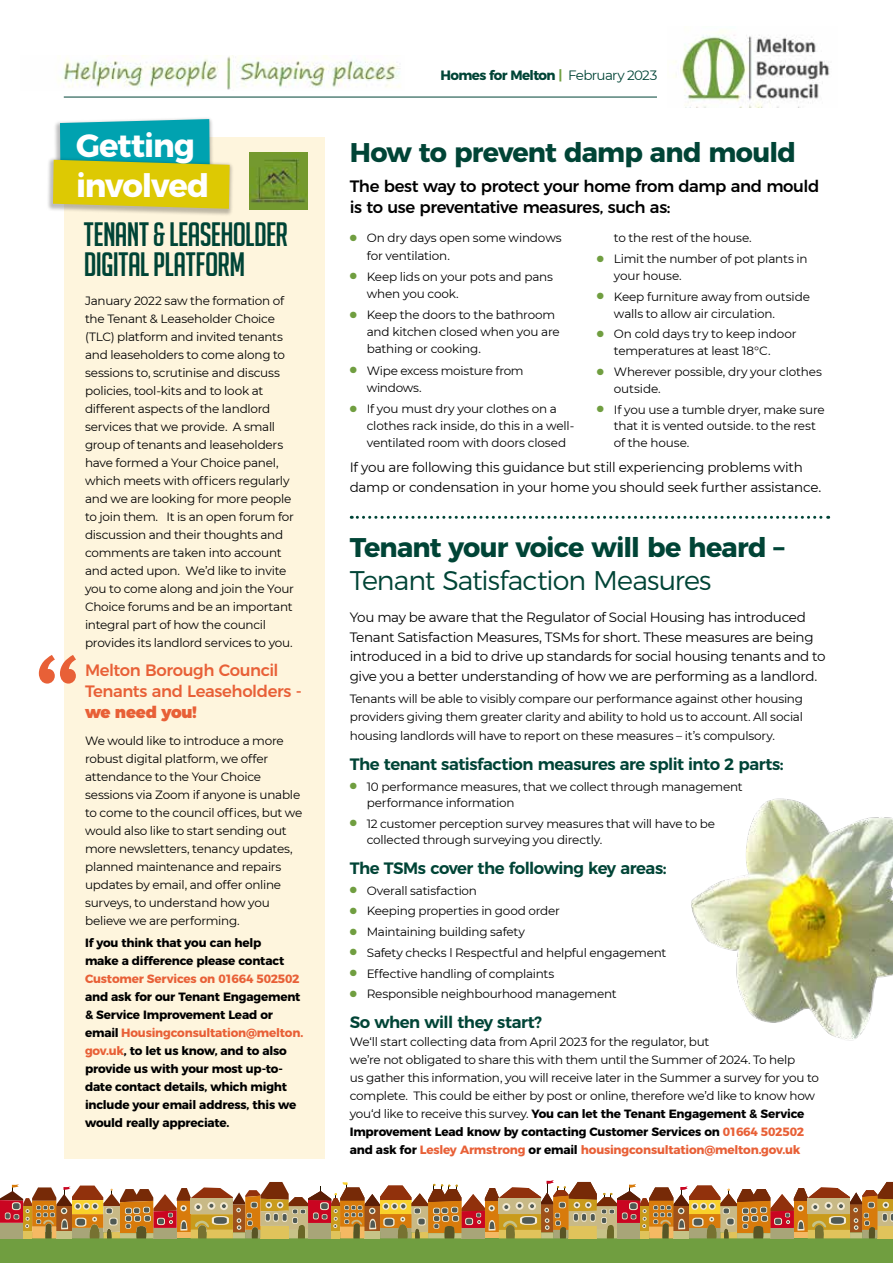
<style>
.page{position:relative;width:893px;height:1263px;background:#fff}
.page>*{position:absolute;margin:0;border:0;box-sizing:border-box;transform-origin:0 0}
.t1{font:33px/30px "Big Noodle Titling";letter-spacing:-.02em;color:#004436}
.t2{font:700 32.25px/39.3px "Montserrat";letter-spacing:-.03em;color:#fff}
.t3{font:700 27px "Montserrat";letter-spacing:-.03em;color:#004436}
.t4{font:300 27px "Montserrat";letter-spacing:-.035em;color:#004436}
.t5{font:600 16.5px "Montserrat";letter-spacing:-.03em;color:#004436}
.t6{font:500 16.5px/21.1px "Montserrat";letter-spacing:-.025em;color:#000}
.t7{font:500 16.5px/21px "Montserrat";letter-spacing:-.025em;color:#e86037}
.t8{font:900 16.5px "Montserrat";letter-spacing:-.015em;color:#e86037}
.t9{font:13.5px/19.5px "Montserrat";letter-spacing:-.02em;color:#000}
.t10{font:700 13.5px "Montserrat";letter-spacing:-.045em;color:#004436}
.t11{font:12px/18px "Montserrat";letter-spacing:-.02em;color:#000}
.t12{font:700 12px/18px "Montserrat";letter-spacing:-.015em;color:#000}
.t13{font:700 12px "Montserrat";letter-spacing:-.015em;color:#e86037}
.s1{color:#e86037}
.s2{color:#709e40}
.s3{font-weight:400}
.s4{font-weight:700}
.s5{font-weight:700;color:#e86037}
</style>
<div class="page">
<img style="left:673px;top:30px;width:157px;height:77px">
<img style="left:63px;top:55px;width:337px;height:35px">
<hr style="left:64px;top:97px;width:593px;height:1px;background:#004436">
<div style="left:64px;top:137px;width:261px;height:1022px;background:#fef5dd"></div>
<div style="left:46px;top:157px;width:188px;height:60px;background:#000;opacity:.26"></div>
<svg style="left:53px;top:119px;width:177px;height:90px"></svg>
<div style="left:0;top:1232px;width:893px;height:31px;background:#709e40"></div>
<svg style="left:0;top:1180px;width:893px;height:58px"></svg>
<svg style="left:351px;top:516px;width:478px;height:3px"></svg>
<svg style="left:39px;top:655px;width:37px;height:29px"></svg>
<img style="left:249px;top:152px;width:58px;height:58px">
<img style="left:691px;top:798px;width:202px;height:243px">
<h2 class="t2" style="left:76px;top:124px;width:135px">Getting involved</h2>
<h1 class="t1" style="left:84px;top:219px;width:206px">TENANT &amp; LEASEHOLDER<br>DIGITAL PLATFORM</h1>
<p class="t11" style="left:85px;top:291px;width:210px">January 2022 saw the formation of the Tenant &amp; Leaseholder Choice (TLC) platform and invited tenants and leaseholders to come along to sessions to, scrutinise and discuss policies, tool-kits and to look at different aspects of the landlord services that we provide. A small group of tenants and leaseholders have formed a Your Choice panel, which meets with officers regularly and we are looking for more people to join them. It is an open forum for discussion and their thoughts and comments are taken into account and acted upon. We’d like to invite you to come along and join the Your Choice forums and be an important integral part of how the council provides its landlord services to you.</p>
<h3 class="t7" style="left:85px;top:658px;width:218px">Melton Borough Council<br>Tenants and Leaseholders -</h3>
<h3 class="t8" style="left:85px;top:698px;width:114px">we need you!</h3>
<p class="t11" style="left:85px;top:731px;width:219px">We would like to introduce a more robust digital platform, we offer attendance to the Your Choice sessions via Zoom if anyone is unable to come to the council offices, but we would also like to start sending out more newsletters, tenancy updates, planned maintenance and repairs updates by email, and offer online surveys, to understand how you believe we are performing.</p>
<p class="t12" style="left:85px;top:933px;width:201px">If you think that you can help make a difference please contact</p>
<p class="t13" style="left:85px;top:969px;width:216px">Customer Services on 01664 502502</p>
<p class="t12" style="left:85px;top:987px;width:220px">and ask for our Tenant Engagement &amp; Service Improvement Lead or email <span class="s1">Housingconsultation@melton. gov.uk</span>, to let us know, and to also provide us with your most up-to&shy;date contact details, which might include your email address, this we would really appreciate.</p>
<p class="t10" style="left:440px;top:64px;width:218px">Homes for Melton <span class="s2">|</span> <span class="s3">February 2023</span></p>
<h3 class="t3" style="left:350px;top:130px;width:448px">How to prevent damp and mould</h3>
<h3 class="t6" style="left:350px;top:174px;width:471px">The best way to protect your home from damp and mould is to use preventative measures, such as:</h3>
<p class="t11" style="left:367px;top:229px;width:196px;line-height:17.1px;text-indent:-17px"><span class="s2">●</span> On dry days open some windows for ventilation.</p>
<p class="t11" style="left:367px;top:268px;width:188px;line-height:17.1px;text-indent:-17px"><span class="s2">●</span> Keep lids on your pots and pans when you cook.</p>
<p class="t11" style="left:367px;top:306px;width:194px;line-height:17.1px;text-indent:-17px"><span class="s2">●</span> Keep the doors to the bathroom and kitchen closed when you are bathing or cooking.</p>
<p class="t11" style="left:367px;top:361px;width:158px;line-height:17.1px;text-indent:-17px"><span class="s2">●</span> Wipe excess moisture from windows.</p>
<p class="t11" style="left:367px;top:400px;width:209px;line-height:17.1px;text-indent:-17px"><span class="s2">●</span> If you must dry your clothes on a clothes rack inside, do this in a well&shy;ventilated room with doors closed</p>
<p class="t11" style="left:614px;top:229px;width:139px">to the rest of the house.</p>
<p class="t11" style="left:614px;top:250px;width:195px;line-height:16.6px;text-indent:-17px"><span class="s2">●</span> Limit the number of pot plants in your house.</p>
<p class="t11" style="left:614px;top:288px;width:198px;line-height:16.6px;text-indent:-17px"><span class="s2">●</span> Keep furniture away from outside walls to allow air circulation.</p>
<p class="t11" style="left:614px;top:325px;width:184px;line-height:16.6px;text-indent:-17px"><span class="s2">●</span> On cold days try to keep indoor temperatures at least 18°C.</p>
<p class="t11" style="left:614px;top:363px;width:209px;line-height:16.6px;text-indent:-17px"><span class="s2">●</span> Wherever possible, dry your clothes outside.</p>
<p class="t11" style="left:614px;top:400px;width:212px;line-height:16.6px;text-indent:-17px"><span class="s2">●</span> If you use a tumble dryer, make sure that it is vented outside. to the rest of the house.</p>
<p class="t9" style="left:350px;top:457px;width:473px">If you are following this guidance but still experiencing problems with damp or condensation in your home you should seek further assistance.</p>
<h3 class="t3" style="left:350px;top:525px;width:436px">Tenant your voice will be heard –</h3>
<h3 class="t4" style="left:350px;top:559px;width:363px">Tenant Satisfaction Measures</h3>
<p class="t9" style="left:350px;top:607px;width:477px">You may be aware that the Regulator of Social Housing has introduced Tenant Satisfaction Measures, TSMs for short. These measures are being introduced in a bid to drive up standards for social housing tenants and to give you a better understanding of how we are performing as a landlord.</p>
<p class="t11" style="left:350px;top:689px;width:455px">Tenants will be able to visibly compare our performance against other housing providers giving them greater clarity and ability to hold us to account. All social</p>
<p class="t11" style="left:350px;top:727px;width:427px">housing landlords will have to report on these measures – it’s compulsory.</p>
<h3 class="t5" style="left:350px;top:751px;width:436px">The tenant satisfaction measures are split into 2 parts:</h3>
<p class="t11" style="left:367px;top:778px;width:377px;line-height:16.5px;text-indent:-17px"><span class="s2">●</span> 10 performance measures, that we collect through management performance information</p>
<p class="t11" style="left:367px;top:815px;width:350px;line-height:16.5px;text-indent:-17px"><span class="s2">●</span> 12 customer perception survey measures that will have to be collected through surveying you directly.</p>
<h3 class="t5" style="left:350px;top:855px;width:318px">The TSMs cover the following key areas:</h3>
<p class="t11" style="left:350px;top:881px;width:129px"><span class="s2">●</span> Overall satisfaction</p>
<p class="t11" style="left:350px;top:902px;width:212px"><span class="s2">●</span> Keeping properties in good order</p>
<p class="t11" style="left:350px;top:922px;width:177px"><span class="s2">●</span> Maintaining building safety</p>
<p class="t11" style="left:350px;top:943px;width:318px"><span class="s2">●</span> Safety checks l Respectful and helpful engagement</p>
<p class="t11" style="left:350px;top:964px;width:206px"><span class="s2">●</span> Effective handling of complaints</p>
<p class="t11" style="left:350px;top:985px;width:268px"><span class="s2">●</span> Responsible neighbourhood management</p>
<h3 class="t5" style="left:350px;top:1009px;width:194px">So when will they start?</h3>
<p class="t11" style="left:350px;top:1032px;width:471px">We‘ll start collecting data from April 2023 for the regulator, but<br>we’re not obligated to share this with them until the Summer of 2024. To help<br>us gather this information, you will receive later in the Summer a survey for you to complete. This could be either by post or online, therefore we’d like to know how you‘d like to receive this survey. <span class="s4">You can let the Tenant Engagement &amp; Service Improvement Lead know by contacting Customer Services on</span> <span class="s5">01664 502502 </span><span class="s4">and ask for</span> <span class="s5">Lesley Armstrong</span> <span class="s4">or email</span> <span class="s5">housingconsultation@melton.gov.uk</span></p>
</div>
